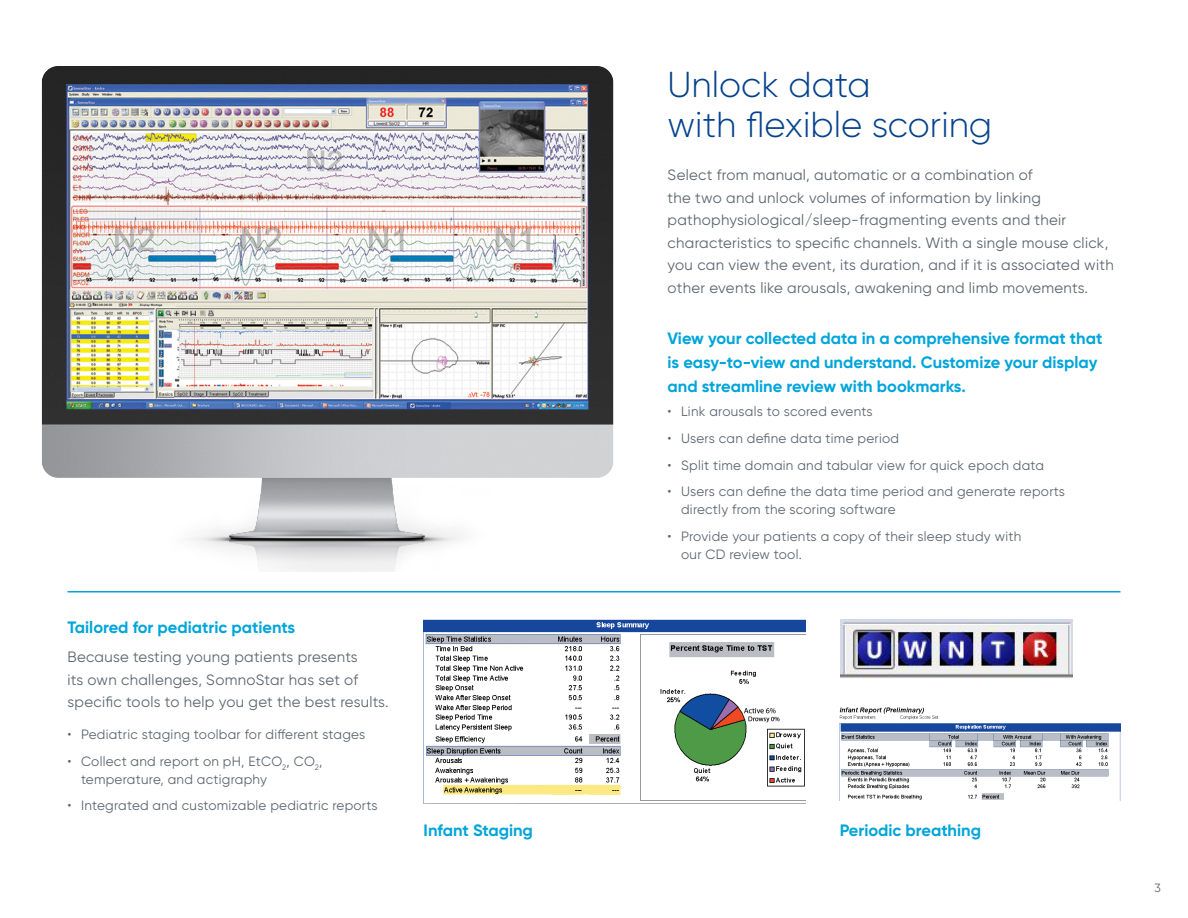
<style>
.page{position:relative;width:1188px;height:918px;background:#fff}
.page>*{position:absolute;margin:0;border:0;box-sizing:border-box;transform-origin:0 0}
.Headline_Light_24_27{font:300 36px/40.5px "Gilroy";color:#05428c}
.Body_Copy_Emph_11_16{font:700 16.5px/24px "Gilroy";color:#00a5da}
.Body_Copy_11_16{font:15px/22.5px "Gilroy";letter-spacing:.02em;color:#5c666f}
.Bullets{font:13.5px/18px "Gilroy";letter-spacing:.02em;color:#5c666f}
.t1{font:12px "Gilroy";color:#5c666f}
</style>
<div class="page">
<img style="left:41px;top:66px;width:573px;height:506px">
<img style="left:424px;top:620px;width:382px;height:184px">
<img style="left:839px;top:708px;width:281px;height:93px">
<img style="left:840px;top:619px;width:232px;height:59px">
<hr style="left:68px;top:591px;width:1052px;height:1px;background:#00a5da">
<p class="Body_Copy_Emph_11_16" style="left:68px;top:615px;width:229px">Tailored for pediatric patients</p>
<p class="Body_Copy_11_16" style="left:68px;top:646px;width:323px">Because testing young patients presents<br>its own challenges, SomnoStar has set of specific tools to help you get the best results.</p>
<p class="Bullets" style="left:68px;top:725px;width:299px">• Pediatric staging toolbar for different stages</p>
<p class="Bullets" style="left:81px;top:752px;width:243px;text-indent:-14px">• Collect and report on pH, EtCO<sub>2</sub>, CO<sub>2</sub>, temperature, and actigraphy</p>
<p class="Bullets" style="left:68px;top:796px;width:312px">• Integrated and customizable pediatric reports</p>
<p class="Headline_Light_24_27" style="left:668px;top:64px;width:326px">Unlock data<br>with flexible scoring</p>
<p class="Body_Copy_11_16" style="left:668px;top:163px;width:448px">Select from manual, automatic or a combination of<br>the two and unlock volumes of information by linking pathophysiological/sleep-fragmenting events and their characteristics to specific channels. With a single mouse click, you can view the event, its duration, and if it is associated with other events like arousals, awakening and limb movements.</p>
<p class="Body_Copy_Emph_11_16" style="left:668px;top:326px;width:436px">View your collected data in a comprehensive format that is easy-to-view and understand. Customize your display and streamline review with bookmarks.</p>
<p class="Bullets" style="left:668px;top:402px;width:207px">• Link arousals to scored events</p>
<p class="Bullets" style="left:668px;top:429px;width:233px">• Users can define data time period</p>
<p class="Bullets" style="left:668px;top:456px;width:378px">• Split time domain and tabular view for quick epoch data</p>
<p class="Bullets" style="left:681px;top:482px;width:385px;text-indent:-14px">• Users can define the data time period and generate reports directly from the scoring software</p>
<p class="Bullets" style="left:681px;top:527px;width:342px;text-indent:-14px">• Provide your patients a copy of their sleep study with our CD review tool.</p>
<p class="Body_Copy_Emph_11_16" style="left:424px;top:818px;width:111px">Infant Staging</p>
<p class="Body_Copy_Emph_11_16" style="left:840px;top:818px;width:143px">Periodic breathing</p>
<p class="t1" style="left:1154px;top:880px;width:8px">3</p>
</div>
